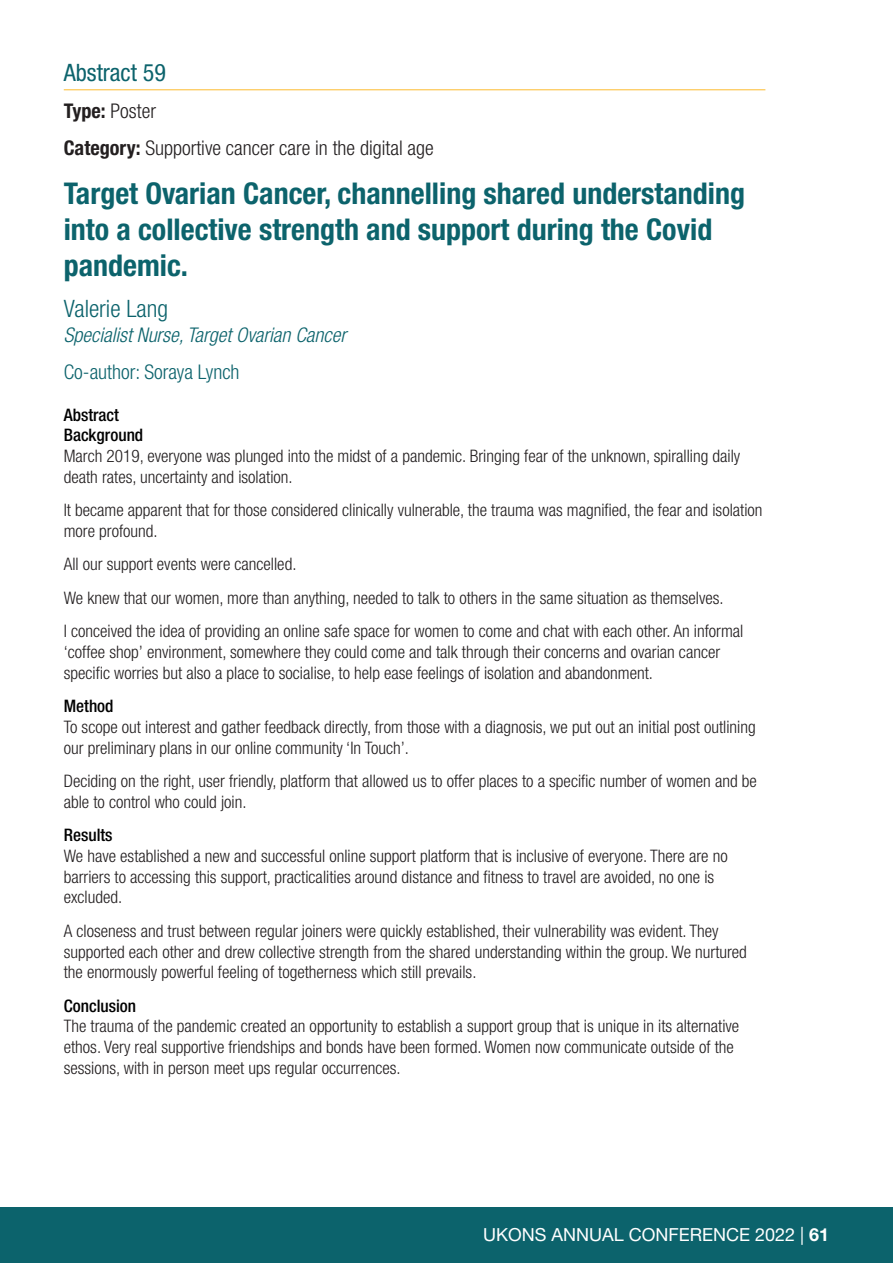
<style>
.page{position:relative;width:893px;height:1263px;background:#fff}
.page>*{position:absolute;margin:0;border:0;box-sizing:border-box;transform-origin:0 0}
.Abstract_title{font:700 condensed 30px/36px "Helvetica Neue LT Std";color:#0c636c}
.Abstract_author{font:300 condensed 24px "Helvetica Neue LT Std";color:#0c636c}
.Abstract_1_etc{font:condensed 24px "Helvetica Neue LT Std";color:#0c636c}
.Abstract_type___cate{font:300 condensed 20.25px "Helvetica Neue LT Std";color:#231f20}
.Abstract_author_deta{font:italic 300 condensed 20.25px "Helvetica Neue LT Std";color:#0c636c}
.Abstract_co-authors{font:300 condensed 20.25px "Helvetica Neue LT Std";color:#0c636c}
.t1{font:18px "Helvetica Neue LT Std";color:#fff}
.Abstract_Body_text{font:300 condensed 17.25px/20.7px "Helvetica Neue LT Std";color:#231f20}
.Abstract_sub_head{font:500 condensed 17.25px "Helvetica Neue LT Std";color:#000}
.s1{font-weight:700}
</style>
<div class="page">
<div style="left:0;top:1208px;width:893px;height:55px;background:#0c636c"></div>
<hr style="left:64px;top:89px;width:701px;height:1px;background:#fdbb2e">
<p class="Abstract_1_etc" style="left:64px;top:59px;width:104px">Abstract 59</p>
<p class="Abstract_type___cate" style="left:64px;top:99px;width:94px"><span class="s1">Type:</span> Poster</p>
<p class="Abstract_type___cate" style="left:64px;top:136px;width:372px"><span class="s1">Category:</span> Supportive cancer care in the digital age</p>
<p class="Abstract_title" style="left:64px;top:175px;width:683px">Target Ovarian Cancer, channelling shared understanding into a collective strength and support during the Covid pandemic.</p>
<p class="Abstract_author" style="left:64px;top:295px;width:106px">Valerie Lang</p>
<p class="Abstract_author_deta" style="left:64px;top:323px;width:284px">Specialist Nurse, Target Ovarian Cancer</p>
<p class="Abstract_co-authors" style="left:64px;top:360px;width:177px">Co-author: Soraya Lynch</p>
<p class="Abstract_sub_head" style="left:64px;top:404px;width:57px">Abstract</p>
<p class="Abstract_sub_head" style="left:64px;top:425px;width:81px">Background</p>
<p class="Abstract_Body_text" style="left:64px;top:445px;width:678px">March 2019, everyone was plunged into the midst of a pandemic. Bringing fear of the unknown, spiralling daily death rates, uncertainty and isolation.</p>
<p class="Abstract_Body_text" style="left:64px;top:500px;width:700px">It became apparent that for those considered clinically vulnerable, the trauma was magnified, the fear and isolation more profound.</p>
<p class="Abstract_Body_text" style="left:64px;top:554px;width:234px">All our support events were cancelled.</p>
<p class="Abstract_Body_text" style="left:64px;top:587px;width:661px">We knew that our women, more than anything, needed to talk to others in the same situation as themselves.</p>
<p class="Abstract_Body_text" style="left:64px;top:621px;width:681px">I conceived the idea of providing an online safe space for women to come and chat with each other. An informal ‘coffee shop’ environment, somewhere they could come and talk through their concerns and ovarian cancer specific worries but also a place to socialise, to help ease feelings of isolation and abandonment.</p>
<p class="Abstract_sub_head" style="left:64px;top:696px;width:51px">Method</p>
<p class="Abstract_Body_text" style="left:64px;top:716px;width:693px">To scope out interest and gather feedback directly, from those with a diagnosis, we put out an initial post outlining our preliminary plans in our online community ‘In Touch’.</p>
<p class="Abstract_Body_text" style="left:64px;top:770px;width:694px">Deciding on the right, user friendly, platform that allowed us to offer places to a specific number of women and be able to control who could join.</p>
<p class="Abstract_sub_head" style="left:64px;top:825px;width:50px">Results</p>
<p class="Abstract_Body_text" style="left:64px;top:845px;width:665px">We have established a new and successful online support platform that is inclusive of everyone. There are no barriers to accessing this support, practicalities around distance and fitness to travel are avoided, no one is excluded.</p>
<p class="Abstract_Body_text" style="left:64px;top:920px;width:685px">A closeness and trust between regular joiners were quickly established, their vulnerability was evident. They supported each other and drew collective strength from the shared understanding within the group. We nurtured the enormously powerful feeling of togetherness which still prevails.</p>
<p class="Abstract_sub_head" style="left:64px;top:995px;width:74px">Conclusion</p>
<p class="Abstract_Body_text" style="left:64px;top:1016px;width:677px">The trauma of the pandemic created an opportunity to establish a support group that is unique in its alternative ethos. Very real supportive friendships and bonds have been formed. Women now communicate outside of the sessions, with in person meet ups regular occurrences.</p>
<p class="t1" style="left:483px;top:1223px;width:348px">UKONS ANNUAL CONFERENCE 2022 | <span class="s1">61</span></p>
</div>
